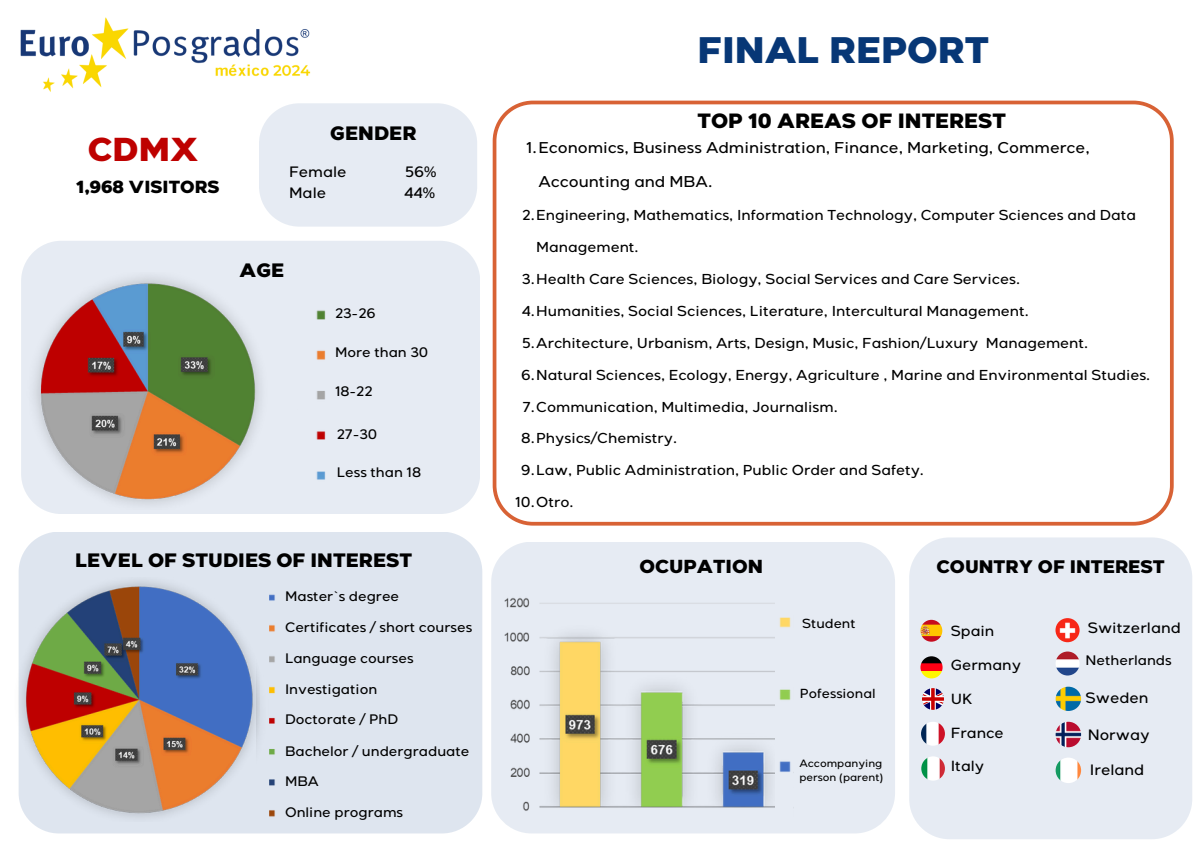
<style>
.page{position:relative;width:1200px;height:853px;background:#fff}
.page>*{position:absolute;margin:0;border:0;box-sizing:border-box;transform-origin:0 0}
.t1{font:800 36.88px "Giga Sans";color:#073776}
.t2{font:800 33.12px "Giga Sans";color:#be0100}
.t3{font:800 20.62px "Giga Sans";color:#000}
.t4{font:800 19.38px "Giga Sans";color:#000}
.t5{font:800 18.75px "Giga Sans";color:#000}
.t6{font:800 18.12px "Giga Sans";color:#000}
.t7{font:800 17.5px "Giga Sans";color:#000}
.t8{font:500 15.62px "Giga Sans";color:#000}
.t9{font:500 15px "Giga Sans";color:#000}
.t10{font:500 14.62px "Giga Sans";color:#000}
.t11{font:500 14.38px "Giga Sans";color:#000}
.t12{font:500 13.75px "Giga Sans";color:#000}
.t13{font:500 13.12px "Giga Sans";color:#000}
.t14{font:500 10.62px/14.1px "Giga Sans";color:#000}
</style>
<div class="page">
<div style="left:491px;top:541px;width:404px;height:292px;background:#e6ebf3;border-radius:40px"></div>
<div style="left:19px;top:532px;width:463px;height:301px;background:#dee5ef"></div>
<div style="left:259px;top:103px;width:218px;height:123px;background:#e6ebf3"></div>
<div style="left:22px;top:241px;width:458px;height:273px;background:#e6ebf3"></div>
<div style="left:909px;top:537px;width:283px;height:301px;background:#e6ebf3"></div>
<svg style="left:493px;top:101px;width:680px;height:424px"></svg>
<img style="left:920px;top:619px;width:22px;height:22px;border-radius:50%">
<img style="left:922px;top:687px;width:22px;height:22px;border-radius:50%">
<img style="left:920px;top:656px;width:23px;height:22px;border-radius:50%">
<img style="left:921px;top:756px;width:24px;height:24px;border-radius:50%">
<img style="left:921px;top:721px;width:24px;height:24px;border-radius:50%">
<img style="left:1055px;top:618px;width:25px;height:24px;border-radius:50%">
<img style="left:1056px;top:651px;width:24px;height:24px;border-radius:50%">
<img style="left:1056px;top:686px;width:25px;height:24px;border-radius:50%">
<img style="left:1056px;top:721px;width:25px;height:26px;border-radius:50%">
<img style="left:20px;top:17px;width:306px;height:92px">
<img style="left:21px;top:272px;width:253px;height:237px">
<div style="left:298px;top:278px;width:28px;height:230px;background:#e6ebf3"></div>
<img style="left:18px;top:577px;width:239px;height:243px">
<img style="left:257px;top:574px;width:18px;height:260px">
<img style="left:1056px;top:757px;width:25px;height:25px;border-radius:50%">
<img style="left:504px;top:598px;width:271px;height:213px">
<img style="left:775px;top:617px;width:18px;height:217px">
<p class="t2" style="left:88px;top:138px;width:113px">CDMX</p>
<p class="t7" style="left:76px;top:180px;width:145px">1,968 VISITORS</p>
<p class="t4" style="left:330px;top:126px;width:88px">GENDER</p>
<p class="t9" style="left:289px;top:167px;width:59px">Female</p>
<p class="t9" style="left:405px;top:167px;width:33px">56%</p>
<p class="t9" style="left:289px;top:187px;width:39px">Male</p>
<p class="t9" style="left:404px;top:187px;width:33px">44%</p>
<p class="t4" style="left:240px;top:263px;width:46px">AGE</p>
<h5 class="t12" style="left:335px;top:308px;width:42px">23-26</h5>
<p class="t12" style="left:335px;top:347px;width:95px">More than 30</p>
<p class="t12" style="left:335px;top:386px;width:39px">18-22</p>
<p class="t12" style="left:337px;top:429px;width:42px">27-30</p>
<p class="t12" style="left:337px;top:467px;width:86px">Less than 18</p>
<p class="t4" style="left:75px;top:553px;width:339px">LEVEL OF STUDIES OF INTEREST</p>
<p class="t12" style="left:285px;top:591px;width:116px">Master`s degree</p>
<p class="t12" style="left:285px;top:621px;width:189px">Certificates / short courses</p>
<h3 class="t12" style="left:285px;top:652px;width:130px">Language courses</h3>
<h4 class="t12" style="left:285px;top:684px;width:94px">Investigation</h4>
<p class="t12" style="left:285px;top:713px;width:115px">Doctorate / PhD</p>
<p class="t12" style="left:285px;top:745px;width:186px">Bachelor / undergraduate</p>
<p class="t12" style="left:285px;top:775px;width:35px">MBA</p>
<p class="t12" style="left:285px;top:806px;width:120px">Online programs</p>
<p class="t1" style="left:698px;top:37px;width:293px">FINAL REPORT</p>
<p class="t3" style="left:698px;top:114px;width:310px">TOP 10 AREAS OF INTEREST</p>
<p class="t8" style="left:526px;top:142px;width:565px">1.Economics, Business Administration, Finance, Marketing, Commerce,</p>
<p class="t8" style="left:538px;top:176px;width:176px">Accounting and MBA.</p>
<p class="t11" style="left:522px;top:210px;width:615px">2.Engineering, Mathematics, Information Technology, Computer Sciences and Data</p>
<p class="t11" style="left:536px;top:242px;width:104px">Management.</p>
<h3 class="t11" style="left:522px;top:274px;width:500px">3.Health Care Sciences, Biology, Social Services and Care Services.</h3>
<h2 class="t11" style="left:522px;top:306px;width:509px">4.Humanities, Social Sciences, Literature, Intercultural Management.</h2>
<p class="t11" style="left:522px;top:337px;width:568px">5.Architecture, Urbanism, Arts, Design, Music, Fashion/Luxury Management.</p>
<h4 class="t11" style="left:521px;top:369px;width:631px">6.Natural Sciences, Ecology, Energy, Agriculture , Marine and Environmental Studies.</h4>
<h3 class="t11" style="left:523px;top:401px;width:317px">7.Communication, Multimedia, Journalism.</h3>
<p class="t11" style="left:521px;top:433px;width:157px">8.Physics/Chemistry.</p>
<p class="t11" style="left:521px;top:465px;width:404px">9.Law, Public Administration, Public Order and Safety.</p>
<p class="t11" style="left:515px;top:497px;width:60px">10.Otro.</p>
<p class="t5" style="left:639px;top:560px;width:125px">OCUPATION</p>
<p class="t13" style="left:802px;top:618px;width:55px">Student</p>
<p class="t13" style="left:800px;top:688px;width:77px">Pofessional</p>
<p class="t14" style="left:799px;top:757px;width:86px">Accompanying person (parent)</p>
<p class="t6" style="left:936px;top:560px;width:230px">COUNTRY OF INTEREST</p>
<p class="t10" style="left:951px;top:625px;width:45px">Spain</p>
<p class="t10" style="left:951px;top:659px;width:72px">Germany</p>
<p class="t10" style="left:951px;top:693px;width:23px">UK</p>
<h3 class="t10" style="left:951px;top:727px;width:55px">France</h3>
<p class="t10" style="left:951px;top:760px;width:35px">Italy</p>
<p class="t9" style="left:1088px;top:622px;width:95px">Switzerland</p>
<p class="t12" style="left:1086px;top:655px;width:88px">Netherlands</p>
<p class="t9" style="left:1086px;top:692px;width:65px">Sweden</p>
<p class="t9" style="left:1088px;top:729px;width:64px">Norway</p>
<p class="t9" style="left:1090px;top:763px;width:56px">Ireland</p>
</div>
